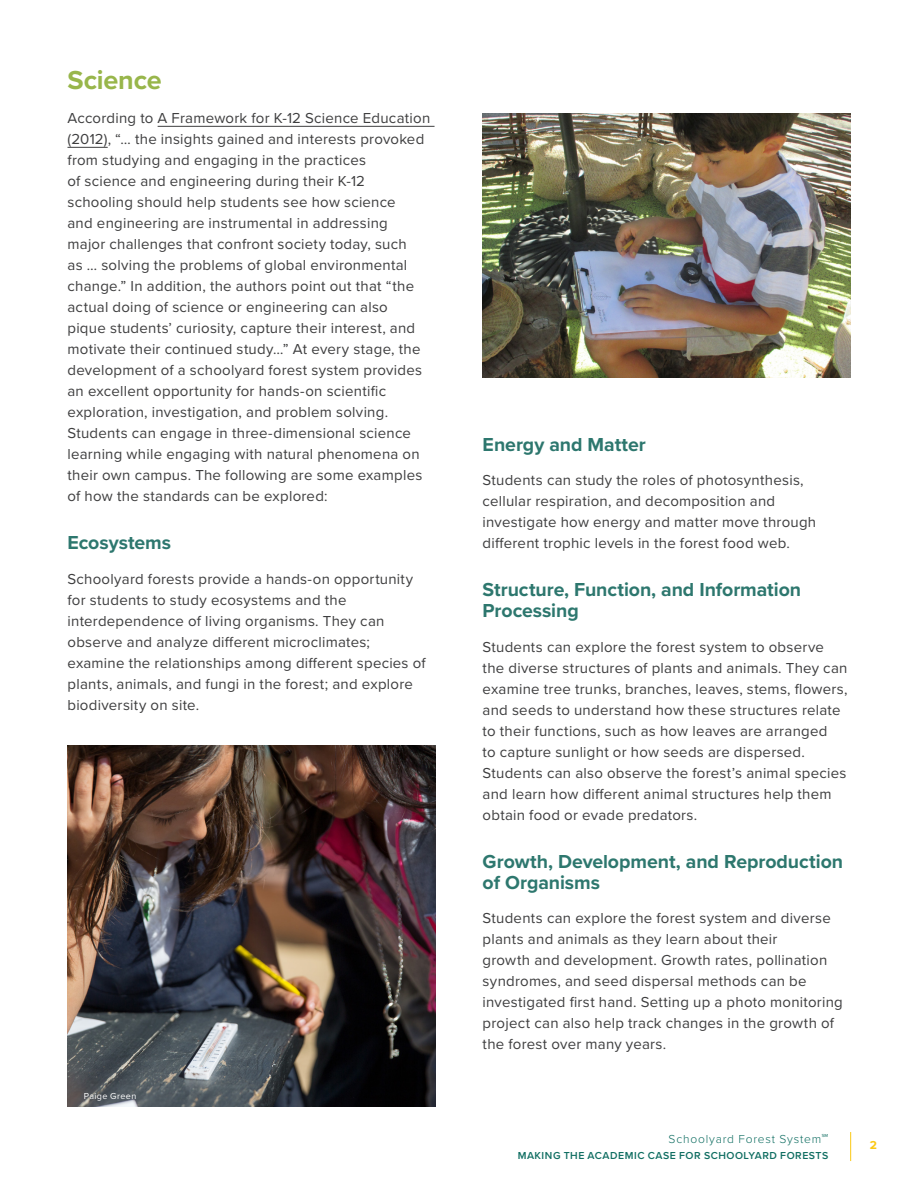
<style>
.page{position:relative;width:918px;height:1188px;background:#fff}
.page>*{position:absolute;margin:0;border:0;box-sizing:border-box;transform-origin:0 0}
.t1{font:700 27px "Proxima Nova";letter-spacing:-.005em;color:#98b64b}
.t2{font:700 19.5px/21px "Proxima Nova";letter-spacing:-.005em;color:#2d776e}
.Text{font:15px/21px "Proxima Nova";letter-spacing:.015em;color:#3e3e3f}
.t3{font:300 12px "Proxima Nova";letter-spacing:.065em;color:#106e62}
.t4{font:700 12px "Proxima Nova";color:#fbc814}
.t5{font:600 10.5px "Proxima Nova";letter-spacing:.05em;color:#106e62}
.t6{font:9px "Proxima Nova";letter-spacing:.045em;color:#fff}
.s1{font-size:13.5px}
</style>
<div class="page">
<svg style="left:850px;top:1132px;width:1px;height:29px"></svg>
<hr style="left:158px;top:126px;width:277px;height:1px;background:#3e3e3f">
<hr style="left:68px;top:147px;width:40px;height:1px;background:#3e3e3f">
<img style="left:68px;top:745px;width:367px;height:362px">
<img style="left:483px;top:113px;width:367px;height:265px">
<h1 class="t1" style="left:68px;top:60px;width:96px">Science</h1>
<p class="Text" style="left:68px;top:107px;width:364px">According to A Framework for K-12 Science Education (2012), “… the insights gained and interests provoked from studying and engaging in the practices<br>of science and engineering during their K-12 schooling should help students see how science<br>and engineering are instrumental in addressing<br>major challenges that confront society today, such<br>as … solving the problems of global environmental change.” In addition, the authors point out that “the actual doing of science or engineering can also<br>pique students’ curiosity, capture their interest, and motivate their continued study…” At every stage, the development of a schoolyard forest system provides an excellent opportunity for hands-on scientific exploration, investigation, and problem solving.<br>Students can engage in three-dimensional science learning while engaging with natural phenomena on their own campus. The following are some examples of how the standards can be explored:</p>
<h2 class="t2" style="left:68px;top:532px;width:105px">Ecosystems</h2>
<p class="Text" style="left:68px;top:568px;width:360px">Schoolyard forests provide a hands-on opportunity for students to study ecosystems and the interdependence of living organisms. They can observe and analyze different microclimates; examine the relationships among different species of plants, animals, and fungi in the forest; and explore biodiversity on site.</p>
<p class="t6" style="left:84px;top:1090px;width:54px">Paige Green</p>
<h2 class="t2" style="left:483px;top:433px;width:165px">Energy and Matter</h2>
<p class="Text" style="left:483px;top:469px;width:335px">Students can study the roles of photosynthesis, cellular respiration, and decomposition and investigate how energy and matter move through different trophic levels in the forest food web.</p>
<h2 class="t2" style="left:483px;top:579px;width:320px">Structure, Function, and Information<br>Processing</h2>
<p class="Text" style="left:483px;top:636px;width:366px">Students can explore the forest system to observe the diverse structures of plants and animals. They can examine tree trunks, branches, leaves, stems, flowers, and seeds to understand how these structures relate to their functions, such as how leaves are arranged<br>to capture sunlight or how seeds are dispersed.<br>Students can also observe the forest’s animal species and learn how different animal structures help them obtain food or evade predators.</p>
<h2 class="t2" style="left:483px;top:850px;width:362px">Growth, Development, and Reproduction of Organisms</h2>
<p class="Text" style="left:483px;top:907px;width:362px">Students can explore the forest system and diverse plants and animals as they learn about their<br>growth and development. Growth rates, pollination syndromes, and seed dispersal methods can be investigated first hand. Setting up a photo monitoring project can also help track changes in the growth of the forest over many years.</p>
<p class="t3" style="left:669px;top:1130px;width:161px">Schoolyard Forest System<span class="s1">℠</span></p>
<p class="t5" style="left:518px;top:1148px;width:312px">MAKING THE ACADEMIC CASE FOR SCHOOLYARD FORESTS</p>
<p class="t4" style="left:870px;top:1137px;width:9px">2</p>
</div>
